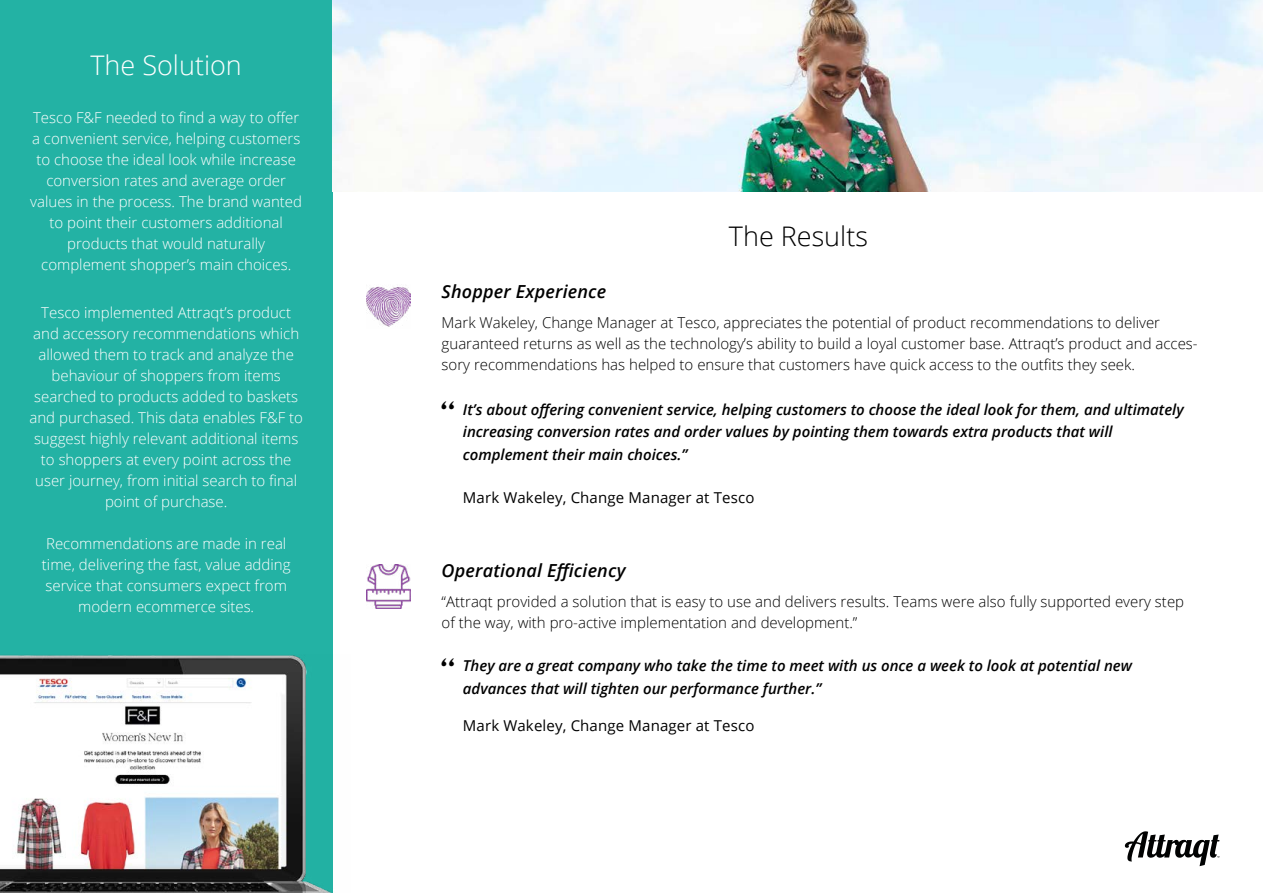
<style>
.page{position:relative;width:1263px;height:893px;background:#fff}
.page>*{position:absolute;margin:0;border:0;box-sizing:border-box;transform-origin:0 0}
.t1{font:italic 700 34.5px "Lobster Two";color:#000}
.t2{font:300 27px "Open Sans";color:#fff}
.t3{font:300 27px "Open Sans";color:#000}
.t4{font:italic 600 18px "Open Sans";letter-spacing:.01em;color:#000}
.t5{font:300 15px/21px "Open Sans";color:#fff;text-align:center}
.t6{font:300 15px/21px "Open Sans";color:#000}
.t7{font:italic 600 15px/22.5px "Open Sans";color:#000}
.t8{font:15px "Open Sans";letter-spacing:.01em;color:#000}
</style>
<div class="page">
<svg style="left:1125px;top:831px;width:94px;height:35px"></svg>
<div style="left:0;top:0;width:332px;height:893px;background:#23b2a4"></div>
<img style="left:332px;top:0;width:931px;height:191px">
<img style="left:0;top:655px;width:333px;height:238px">
<img style="left:367px;top:286px;width:44px;height:41px">
<img style="left:367px;top:564px;width:44px;height:45px">
<h2 class="t2" style="left:91px;top:46px;width:153px">The Solution</h2>
<p class="t5" style="left:30px;top:107px;width:273px">Tesco F&amp;F needed to find a way to offer a convenient service, helping customers to choose the ideal look while increase conversion rates and average order values in the process. The brand wanted to point their customers additional products that would naturally complement shopper’s main choices.</p>
<p class="t5" style="left:30px;top:302px;width:275px">Tesco implemented Attraqt’s product and accessory recommendations which allowed them to track and analyze the behaviour of shoppers from items searched to products added to baskets and purchased. This data enables F&amp;F to suggest highly relevant additional items to shoppers at every point across the user journey, from initial search to final point of purchase.</p>
<p class="t5" style="left:42px;top:533px;width:250px">Recommendations are made in real time, delivering the fast, value adding service that consumers expect from modern ecommerce sites.</p>
<h2 class="t3" style="left:729px;top:218px;width:141px">The Results</h2>
<p class="t4" style="left:442px;top:279px;width:166px">Shopper Experience</p>
<p class="t6" style="left:442px;top:311px;width:758px">Mark Wakeley, Change Manager at Tesco, appreciates the potential of product recommendations to deliver guaranteed returns as well as the technology’s ability to build a loyal customer base. Attraqt’s product and acces&shy;sory recommendations has helped to ensure that customers have quick access to the outfits they seek.</p>
<p class="t7" style="left:463px;top:398px;width:722px">It’s about offering convenient service, helping customers to choose the ideal look for them, and ultimately increasing conversion rates and order values by pointing them towards extra products that will complement their main choices.”</p>
<p class="t8" style="left:463px;top:488px;width:293px">Mark Wakeley, Change Manager at Tesco</p>
<h1 class="t1" style="left:438px;top:392px;width:16px">“</h1>
<p class="t4" style="left:442px;top:558px;width:185px">Operational Efficiency</p>
<p class="t6" style="left:442px;top:590px;width:744px">“Attraqt provided a solution that is easy to use and delivers results. Teams were also fully supported every step of the way, with pro-active implementation and development.”</p>
<p class="t7" style="left:463px;top:654px;width:671px">They are a great company who take the time to meet with us once a week to look at potential new advances that will tighten our performance further.”</p>
<p class="t8" style="left:463px;top:716px;width:293px">Mark Wakeley, Change Manager at Tesco</p>
<h1 class="t1" style="left:438px;top:649px;width:16px">“</h1>
</div>
